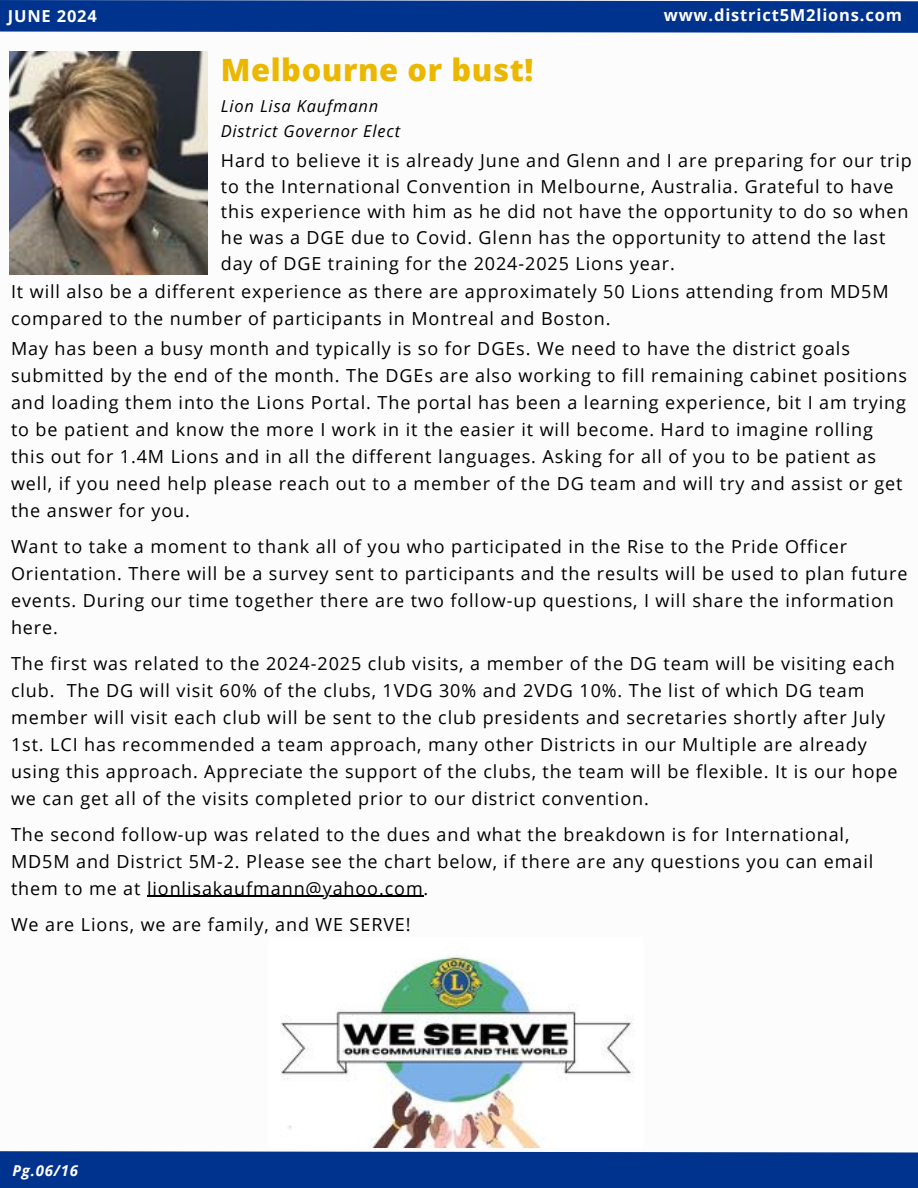
<style>
.page{position:relative;width:918px;height:1188px;background:#fff}
.page>*{position:absolute;margin:0;border:0;box-sizing:border-box;transform-origin:0 0}
.t1{font:800 30.75px "Open Sans";letter-spacing:.02em;color:#ebb700}
.t2{font:18px/27px "Open Sans";letter-spacing:.05em;color:#000}
.t3{font:italic 16.5px/24.8px "Open Sans";letter-spacing:.05em;color:#000}
.t4{font:700 16.5px "Open Sans";letter-spacing:.05em;color:#fff}
.t5{font:italic 700 15px "Open Sans";color:#fff}
</style>
<div class="page">
<svg style="left:0;top:0;width:918px;height:33px;background:#0b3c92"></svg>
<div style="left:0;top:1151px;width:918px;height:37px;background:#00338d"></div>
<img style="left:10px;top:52px;width:198px;height:223px">
<hr style="left:147px;top:896px;width:277px;height:1px;background:#000">
<img style="left:280px;top:954px;width:354px;height:194px">
<p class="t4" style="left:8px;top:4px;width:91px">JUNE 2024</p>
<p class="t4" style="left:664px;top:3px;width:240px">www.district5M2lions.com</p>
<h1 class="t1" style="left:221px;top:48px;width:314px">Melbourne or bust!</h1>
<p class="t3" style="left:221px;top:94px;width:181px">Lion Lisa Kaufmann<br>District Governor Elect</p>
<p class="t2" style="left:221px;top:147px;width:693px;line-height:25.8px">Hard to believe it is already June and Glenn and I are preparing for our trip to the International Convention in Melbourne, Australia. Grateful to have this experience with him as he did not have the opportunity to do so when he was a DGE due to Covid. Glenn has the opportunity to attend the last day of DGE training for the 2024-2025 Lions year.</p>
<p class="t2" style="left:11px;top:277px;width:879px">It will also be a different experience as there are approximately 50 Lions attending from MD5M compared to the number of participants in Montreal and Boston.</p>
<p class="t2" style="left:11px;top:334px;width:898px">May has been a busy month and typically is so for DGEs. We need to have the district goals submitted by the end of the month. The DGEs are also working to fill remaining cabinet positions and loading them into the Lions Portal. The portal has been a learning experience, bit I am trying to be patient and know the more I work in it the easier it will become. Hard to imagine rolling this out for 1.4M Lions and in all the different languages. Asking for all of you to be patient as well, if you need help please reach out to a member of the DG team and will try and assist or get the answer for you.</p>
<p class="t2" style="left:11px;top:532px;width:898px">Want to take a moment to thank all of you who participated in the Rise to the Pride Officer Orientation. There will be a survey sent to participants and the results will be used to plan future events. During our time together there are two follow-up questions, I will share the information here.</p>
<p class="t2" style="left:11px;top:649px;width:888px">The first was related to the 2024-2025 club visits, a member of the DG team will be visiting each club. The DG will visit 60% of the clubs, 1VDG 30% and 2VDG 10%. The list of which DG team member will visit each club will be sent to the club presidents and secretaries shortly after July 1st. LCI has recommended a team approach, many other Districts in our Multiple are already using this approach. Appreciate the support of the clubs, the team will be flexible. It is our hope we can get all of the visits completed prior to our district convention.</p>
<p class="t2" style="left:11px;top:820px;width:864px">The second follow-up was related to the dues and what the breakdown is for International,<br>MD5M and District 5M-2. Please see the chart below, if there are any questions you can email them to me at lionlisakaufmann@yahoo.com.</p>
<p class="t2" style="left:11px;top:910px;width:401px">We are Lions, we are family, and WE SERVE!</p>
<p class="t5" style="left:12px;top:1160px;width:67px">Pg.06/16</p>
</div>
